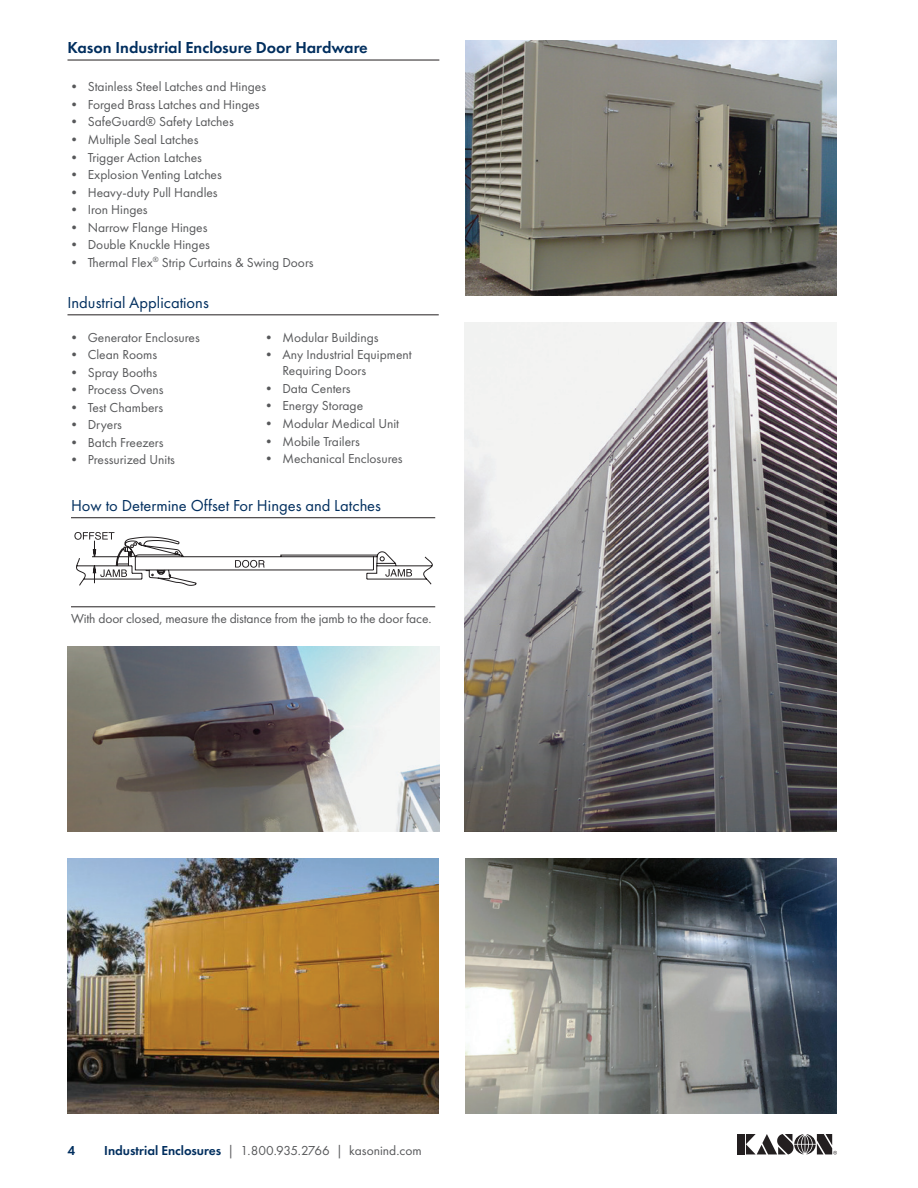
<style>
.page{position:relative;width:918px;height:1188px;background:#fff}
.page>*{position:absolute;margin:0;border:0;box-sizing:border-box;transform-origin:0 0}
.t1{font:16.5px "Futura PT";color:#002e5e}
.t2{font:600 16.5px "Futura PT";color:#002e5e}
.t3{font:13.5px/16.2px "Futura PT";color:#57585a}
.t4{font:600 13.5px "Futura PT";color:#002e5e}
.s1{font-weight:600;color:#002e5e}
</style>
<div class="page">
<div style="left:737px;top:1134px;width:7px;height:20px;background:#231f20"></div>
<svg style="left:746px;top:1134px;width:91px;height:21px"></svg>
<hr style="left:68px;top:60px;width:371px;height:1px;background:#231f20">
<img style="left:465px;top:322px;width:372px;height:510px">
<img style="left:466px;top:859px;width:371px;height:255px">
<img style="left:68px;top:646px;width:372px;height:186px">
<hr style="left:68px;top:315px;width:371px;height:1px;background:#231f20">
<hr style="left:71px;top:517px;width:364px;height:1px;background:#231f20">
<hr style="left:71px;top:607px;width:364px;height:1px;background:#231f20">
<svg style="left:74px;top:532px;width:359px;height:54px"></svg>
<img style="left:68px;top:859px;width:371px;height:255px">
<img style="left:466px;top:40px;width:371px;height:255px">
<p class="t2" style="left:68px;top:37px;width:302px">Kason Industrial Enclosure Door Hardware</p>
<p class="t3" style="left:68px;top:79px;width:200px">• Stainless Steel Latches and Hinges</p>
<p class="t3" style="left:68px;top:96px;width:194px">• Forged Brass Latches and Hinges</p>
<p class="t3" style="left:68px;top:114px;width:168px">• SafeGuard® Safety Latches</p>
<p class="t3" style="left:68px;top:131px;width:132px">• Multiple Seal Latches</p>
<p class="t3" style="left:68px;top:149px;width:136px">• Trigger Action Latches</p>
<p class="t3" style="left:68px;top:166px;width:156px">• Explosion Venting Latches</p>
<p class="t3" style="left:68px;top:184px;width:152px">• Heavy-duty Pull Handles</p>
<p class="t3" style="left:68px;top:201px;width:82px">• Iron Hinges</p>
<p class="t3" style="left:68px;top:219px;width:142px">• Narrow Flange Hinges</p>
<p class="t3" style="left:68px;top:237px;width:144px">• Double Knuckle Hinges</p>
<p class="t3" style="left:68px;top:254px;width:248px">• Thermal Flex<sup>®</sup> Strip Curtains &amp; Swing Doors</p>
<p class="t1" style="left:68px;top:293px;width:143px">Industrial Applications</p>
<p class="t3" style="left:68px;top:329px;width:134px">• Generator Enclosures</p>
<p class="t3" style="left:68px;top:346px;width:91px">• Clean Rooms</p>
<p class="t3" style="left:68px;top:364px;width:91px">• Spray Booths</p>
<p class="t3" style="left:68px;top:382px;width:98px">• Process Ovens</p>
<p class="t3" style="left:68px;top:399px;width:97px">• Test Chambers</p>
<p class="t3" style="left:68px;top:417px;width:56px">• Dryers</p>
<p class="t3" style="left:68px;top:434px;width:98px">• Batch Freezers</p>
<p class="t3" style="left:68px;top:452px;width:109px">• Pressurized Units</p>
<p class="t3" style="left:262px;top:329px;width:118px">• Modular Buildings</p>
<p class="t3" style="left:282px;top:346px;width:131px;text-indent:-20px">• Any Industrial Equipment<br>Requiring Doors</p>
<p class="t3" style="left:262px;top:380px;width:90px">• Data Centers</p>
<p class="t3" style="left:262px;top:398px;width:103px">• Energy Storage</p>
<p class="t3" style="left:262px;top:415px;width:139px">• Modular Medical Unit</p>
<p class="t3" style="left:262px;top:433px;width:99px">• Mobile Trailers</p>
<p class="t3" style="left:262px;top:450px;width:142px">• Mechanical Enclosures</p>
<p class="t1" style="left:71px;top:496px;width:311px">How to Determine Offset For Hinges and Latches</p>
<p class="t3" style="left:71px;top:610px;width:362px">With door closed, measure the distance from the jamb to the door face.</p>
<p class="t4" style="left:68px;top:1142px;width:9px">4</p>
<p class="t3" style="left:104px;top:1142px;width:319px"><span class="s1">Industrial Enclosures</span> | 1.800.935.2766 | kasonind.com</p>
</div>
